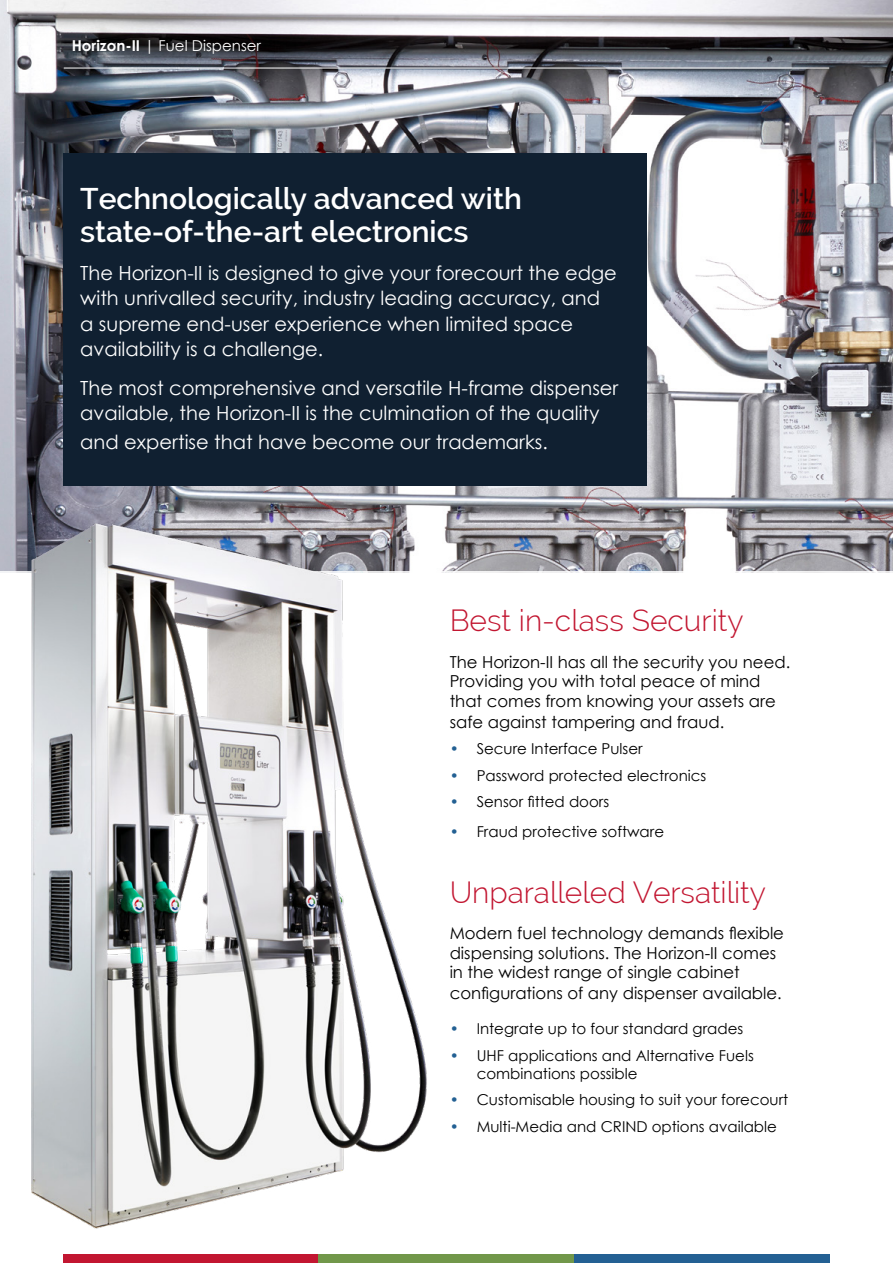
<style>
.page{position:relative;width:893px;height:1263px;background:#fff}
.page>*{position:absolute;margin:0;border:0;box-sizing:border-box;transform-origin:0 0}
.t1{font:600 30px/33px "Raleway";color:#fff}
.t2{font:300 30px "Raleway";color:#c21631}
.t3{font:19.5px/25.5px "Century Gothic";color:#fff}
.t4{font:16.5px/19.5px "Century Gothic";color:#000}
.t5{font:15px/18px "Century Gothic";color:#000}
.t6{font:15px "Century Gothic";color:#fff}
.s1{font-weight:700}
.s2{color:#236093}
</style>
<div class="page">
<img style="left:0;top:0;width:893px;height:571px">
<hr style="left:64px;top:68px;width:765px;height:1px;background:#fff">
<div style="left:319px;top:1254px;width:255px;height:9px;background:#71974a"></div>
<div style="left:574px;top:1254px;width:255px;height:9px;background:#236093"></div>
<div style="left:63px;top:153px;width:583px;height:332px;background:#102031"></div>
<img style="left:32px;top:468px;width:424px;height:795px">
<p class="t6" style="left:72px;top:35px;width:191px"><span class="s1">Horizon-II</span> | Fuel Dispenser</p>
<h1 class="t1" style="left:80px;top:182px;width:443px">Technologically advanced with state-of-the-art electronics</h1>
<p class="t3" style="left:80px;top:260px;width:538px">The Horizon-II is designed to give your forecourt the edge with unrivalled security, industry leading accuracy, and a supreme end-user experience when limited space availability is a challenge.</p>
<p class="t3" style="left:80px;top:375px;width:540px">The most comprehensive and versatile H-frame dispenser available, the Horizon-II is the culmination of the quality</p>
<p class="t3" style="left:80px;top:429px;width:469px">and expertise that have become our trademarks.</p>
<h1 class="t2" style="left:450px;top:603px;width:295px">Best in-class Security</h1>
<p class="t4" style="left:450px;top:652px;width:342px">The Horizon-II has all the security you need.<br>Providing you with total peace of mind that comes from knowing your assets are</p>
<p class="t4" style="left:450px;top:712px;width:276px">safe against tampering and fraud.</p>
<p class="t5" style="left:450px;top:739px;width:195px"><span class="s2">•</span> Secure Interface Pulser</p>
<p class="t5" style="left:450px;top:766px;width:258px"><span class="s2">•</span> Password protected electronics</p>
<p class="t5" style="left:450px;top:793px;width:161px"><span class="s2">•</span> Sensor fitted doors</p>
<p class="t5" style="left:450px;top:822px;width:216px"><span class="s2">•</span> Fraud protective software</p>
<h1 class="t2" style="left:450px;top:874px;width:318px">Unparalleled Versatility</h1>
<p class="t4" style="left:450px;top:923px;width:336px">Modern fuel technology demands flexible dispensing solutions. The Horizon-II comes in the widest range of single cabinet</p>
<p class="t4" style="left:450px;top:983px;width:334px">configurations of any dispenser available.</p>
<p class="t5" style="left:450px;top:1019px;width:295px"><span class="s2">•</span> Integrate up to four standard grades</p>
<p class="t5" style="left:477px;top:1046px;width:279px;text-indent:-27px"><span class="s2">•</span> UHF applications and Alternative Fuels combinations possible</p>
<p class="t5" style="left:450px;top:1090px;width:340px"><span class="s2">•</span> Customisable housing to suit your forecourt</p>
<p class="t5" style="left:450px;top:1117px;width:329px"><span class="s2">•</span> Multi-Media and CRIND options available</p>
</div>
